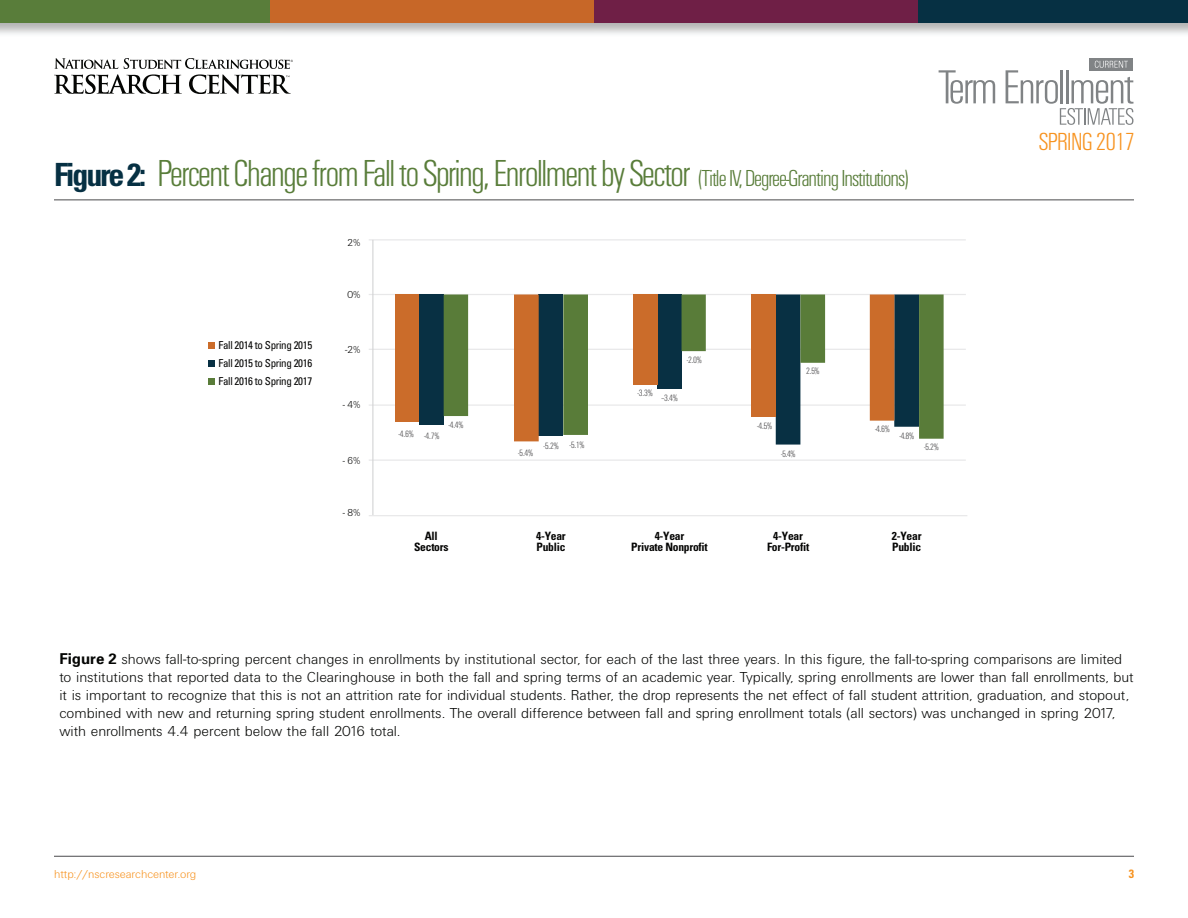
<style>
.page{position:relative;width:1188px;height:918px;background:#fff}
.page>*{position:absolute;margin:0;border:0;box-sizing:border-box;transform-origin:0 0}
.t1{font:39px "Univers Light Cond DTC";letter-spacing:-.07em;color:#597d3a}
.t2{font:25.65px "Univers Light Cond DTC";letter-spacing:-.05em;color:#f79320}
.t3{font:15px/18px "Univers Light DTC";color:#040503}
.t4{font:12px "Univers Light DTC";color:#f79320}
.t5{font:700 condensed 12px "Univers";color:#f79320}
.t6{font:700 condensed 11.55px/11.6px "Univers";letter-spacing:-.02em;color:#050504;text-align:center}
.t7{font:condensed 10.95px/17.9px "Univers";letter-spacing:-.03em;color:#050504}
.t8{font:10.5px "Univers Light DTC";color:#050504}
.t9{font:9.45px "Univers Light Cond DTC";color:#414042}
.s1{font-family:"Univers";font-weight:700;font-stretch:condensed;font-size:31.95px;color:#063043}
.s2{font-size:24px}
.s3{font-family:"Univers";font-weight:700}
</style>
<div class="page">
<hr style="left:54px;top:856px;width:1080px;height:1px;background:#4a4a4c">
<svg style="left:54px;top:58px;width:239px;height:36px"></svg>
<div style="left:0;top:0;width:270px;height:23px;background:#597d3a"></div>
<div style="left:270px;top:0;width:324px;height:23px;background:#c76728"></div>
<div style="left:594px;top:0;width:324px;height:23px;background:#6f1f46"></div>
<div style="left:918px;top:0;width:270px;height:23px;background:#063043"></div>
<hr style="left:54px;top:200px;width:1080px;height:1px;background:#4a4a4c">
<svg style="left:939px;top:70px;width:56px;height:34px"></svg>
<svg style="left:1089px;top:58px;width:44px;height:3px"></svg>
<svg style="left:1006px;top:61px;width:127px;height:64px"></svg>
<hr style="left:369px;top:294px;width:597px;height:1px;background:#e8e8e9">
<hr style="left:369px;top:404px;width:597px;height:2px;background:#e8e8e9">
<hr style="left:369px;top:349px;width:597px;height:1px;background:#e8e8e9">
<hr style="left:369px;top:460px;width:597px;height:1px;background:#e8e8e9">
<hr style="left:369px;top:239px;width:597px;height:1px;background:#e8e8e9">
<hr style="left:372px;top:240px;width:1px;height:276px;background:#d1d2d3">
<hr style="left:369px;top:515px;width:598px;height:1px;background:#e8e8e9">
<svg style="left:870px;top:295px;width:74px;height:144px"></svg>
<div style="left:539px;top:295px;width:24px;height:141px;background:#083043"></div>
<div style="left:563px;top:295px;width:25px;height:140px;background:#597c39"></div>
<div style="left:514px;top:295px;width:25px;height:146px;background:#cb6c2a"></div>
<div style="left:657px;top:295px;width:25px;height:94px;background:#083043"></div>
<svg style="left:682px;top:295px;width:24px;height:56px"></svg>
<div style="left:633px;top:295px;width:24px;height:90px;background:#cb6c2a"></div>
<div style="left:395px;top:295px;width:24px;height:127px;background:#cb6c2a"></div>
<div style="left:419px;top:295px;width:25px;height:130px;background:#083043"></div>
<div style="left:444px;top:295px;width:24px;height:121px;background:#597c39"></div>
<svg style="left:776px;top:295px;width:49px;height:150px"></svg>
<div style="left:751px;top:295px;width:25px;height:122px;background:#cb6c2a"></div>
<svg style="left:208px;top:360px;width:6px;height:6px"></svg>
<svg style="left:208px;top:378px;width:6px;height:6px"></svg>
<div style="left:208px;top:342px;width:6px;height:7px;background:#cb6c2a"></div>
<h1 class="t1" style="left:54px;top:153px;width:857px"><span class="s1">Figure 2:</span> Percent Change from Fall to Spring, Enrollment by Sector <span class="s2">(Title IV, Degree-Granting Institutions)</span></h1>
<p class="t8" style="left:347px;top:236px;width:15px">2%</p>
<p class="t7" style="left:219px;top:336px;width:95px">Fall 2014 to Spring 2015</p>
<p class="t7" style="left:219px;top:354px;width:95px">Fall 2015 to Spring 2016<br>Fall 2016 to Spring 2017</p>
<p class="t8" style="left:347px;top:289px;width:15px">0%</p>
<p class="t8" style="left:345px;top:343px;width:17px">-2%</p>
<p class="t8" style="left:343px;top:399px;width:19px">-4%</p>
<p class="t8" style="left:343px;top:455px;width:19px">-6%</p>
<p class="t8" style="left:343px;top:507px;width:19px">-8%</p>
<p class="t9" style="left:399px;top:430px;width:42px">-4.6% -4.7%</p>
<p class="t9" style="left:448px;top:420px;width:17px">-4.4%</p>
<p class="t6" style="left:414px;top:530px;width:36px">All<br>Sectors</p>
<p class="t9" style="left:518px;top:448px;width:17px">-5.4%</p>
<p class="t9" style="left:543px;top:440px;width:43px">-5.2% -5.1%</p>
<p class="t6" style="left:536px;top:530px;width:31px;text-align:left">4-Year<br>Public</p>
<p class="t9" style="left:687px;top:355px;width:17px">-2.0%</p>
<p class="t9" style="left:638px;top:388px;width:17px">-3.3%</p>
<p class="t9" style="left:661px;top:393px;width:18px">--3.4%</p>
<p class="t6" style="left:631px;top:530px;width:78px">4-Year<br>Private Nonprofit</p>
<p class="t9" style="left:806px;top:366px;width:15px">2.5%</p>
<p class="t9" style="left:757px;top:421px;width:17px">-4.5%</p>
<p class="t9" style="left:781px;top:448px;width:16px">-5.4%</p>
<p class="t6" style="left:767px;top:530px;width:44px">4-Year<br>For-Profit</p>
<p class="t9" style="left:875px;top:424px;width:16px">-4.6%</p>
<p class="t9" style="left:899px;top:431px;width:16px">-4.8%</p>
<p class="t9" style="left:924px;top:442px;width:16px">-5.2%</p>
<p class="t6" style="left:892px;top:530px;width:31px;text-align:left">2-Year<br>Public</p>
<h2 class="t2" style="left:1038px;top:128px;width:98px">SPRING 2017</h2>
<p class="t3" style="left:59px;top:650px;width:1076px"><span class="s3">Figure 2</span> shows fall-to-spring percent changes in enrollments by institutional sector, for each of the last three years. In this figure, the fall-to-spring comparisons are limited to institutions that reported data to the Clearinghouse in both the fall and spring terms of an academic year. Typically, spring enrollments are lower than fall enrollments, but it is important to recognize that this is not an attrition rate for individual students. Rather, the drop represents the net effect of fall student attrition, graduation, and stopout, combined with new and returning spring student enrollments. The overall difference between fall and spring enrollment totals (all sectors) was unchanged in spring 2017, with enrollments 4.4 percent below the fall 2016 total.</p>
<p class="t4" style="left:54px;top:868px;width:144px">http://nscresearchcenter.org</p>
<p class="t5" style="left:1129px;top:866px;width:7px">3</p>
</div>
